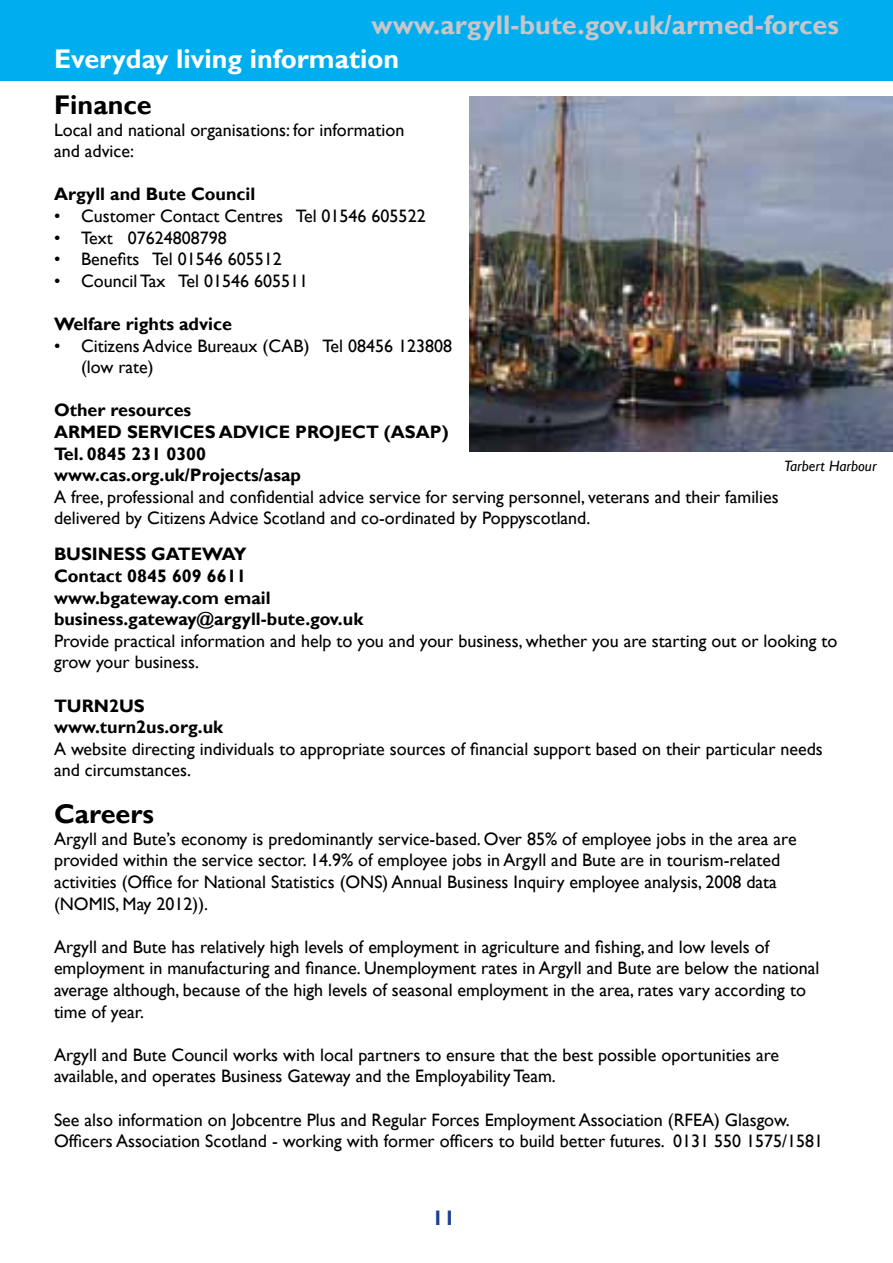
<style>
.page{position:relative;width:893px;height:1263px;background:#fff}
.page>*{position:absolute;margin:0;border:0;box-sizing:border-box;transform-origin:0 0}
.t1{font:700 27px "Gill Sans";color:#c8c6c8}
.t2{font:700 27px "Gill Sans";color:#fff}
.t3{font:700 27px "Gill Sans";color:#000}
.t4{font:700 21px "Gill Sans";color:#1c3e94}
.t5{font:18px/21.6px "Gill Sans";color:#000}
.t6{font:700 18px/21.6px "Gill Sans";color:#000}
.t7{font:italic 15px "Gill Sans";color:#000}
</style>
<div class="page">
<div style="left:0;top:0;width:893px;height:81px;background:#00aeef"></div>
<img style="left:469px;top:96px;width:424px;height:355px">
<h1 class="t1" style="left:372px;top:9px;width:469px">www.argyll-bute.gov.uk/armed-forces</h1>
<h1 class="t2" style="left:54px;top:42px;width:347px">Everyday living information</h1>
<h1 class="t3" style="left:54px;top:89px;width:99px">Finance</h1>
<p class="t5" style="left:54px;top:119px;width:352px">Local and national organisations: for information and advice:</p>
<p class="t6" style="left:54px;top:184px;width:203px">Argyll and Bute Council</p>
<p class="t5" style="left:54px;top:205px;width:373px">• Customer Contact Centres Tel 01546 605522</p>
<p class="t5" style="left:54px;top:227px;width:174px">• Text 07624808798</p>
<p class="t5" style="left:54px;top:249px;width:229px">• Benefits Tel 01546 605512</p>
<p class="t5" style="left:54px;top:270px;width:255px">• Council Tax Tel 01546 605511</p>
<p class="t6" style="left:54px;top:314px;width:180px">Welfare rights advice</p>
<p class="t5" style="left:81px;top:335px;width:373px;text-indent:-27px">• Citizens Advice Bureaux (CAB) Tel 08456 123808 (low rate)</p>
<p class="t6" style="left:54px;top:400px;width:396px">Other resources<br>ARMED SERVICES ADVICE PROJECT (ASAP)<br>Tel. 0845 231 0300 www.cas.org.uk/Projects/asap</p>
<p class="t5" style="left:54px;top:486px;width:726px">A free, professional and confidential advice service for serving personnel, veterans and their families delivered by Citizens Advice Scotland and co-ordinated by Poppyscotland.</p>
<p class="t6" style="left:54px;top:544px;width:311px">BUSINESS GATEWAY<br>Contact 0845 609 6611 www.bgateway.com email business.gateway@argyll-bute.gov.uk</p>
<p class="t5" style="left:54px;top:630px;width:785px">Provide practical information and help to you and your business, whether you are starting out or looking to grow your business.</p>
<p class="t6" style="left:54px;top:695px;width:171px">TURN2US www.turn2us.org.uk</p>
<p class="t5" style="left:54px;top:738px;width:770px">A website directing individuals to appropriate sources of financial support based on their particular needs and circumstances.</p>
<h1 class="t3" style="left:54px;top:798px;width:102px">Careers</h1>
<p class="t5" style="left:54px;top:828px;width:744px">Argyll and Bute’s economy is predominantly service-based. Over 85% of employee jobs in the area are provided within the service sector. 14.9% of employee jobs in Argyll and Bute are in tourism-related activities (Office for National Statistics (ONS) Annual Business Inquiry employee analysis, 2008 data (NOMIS, May 2012)).</p>
<p class="t5" style="left:54px;top:936px;width:767px">Argyll and Bute has relatively high levels of employment in agriculture and fishing, and low levels of employment in manufacturing and finance. Unemployment rates in Argyll and Bute are below the national average although, because of the high levels of seasonal employment in the area, rates vary according to time of year.</p>
<p class="t5" style="left:54px;top:1044px;width:727px">Argyll and Bute Council works with local partners to ensure that the best possible oportunities are available, and operates Business Gateway and the Employability Team.</p>
<p class="t5" style="left:54px;top:1109px;width:771px">See also information on Jobcentre Plus and Regular Forces Employment Association (RFEA) Glasgow.<br>Officers Association Scotland - working with former officers to build better futures. 0131 550 1575/1581</p>
<p class="t7" style="left:784px;top:457px;width:94px">Tarbert Harbour</p>
<p class="t4" style="left:432px;top:1205px;width:25px">11</p>
</div>
